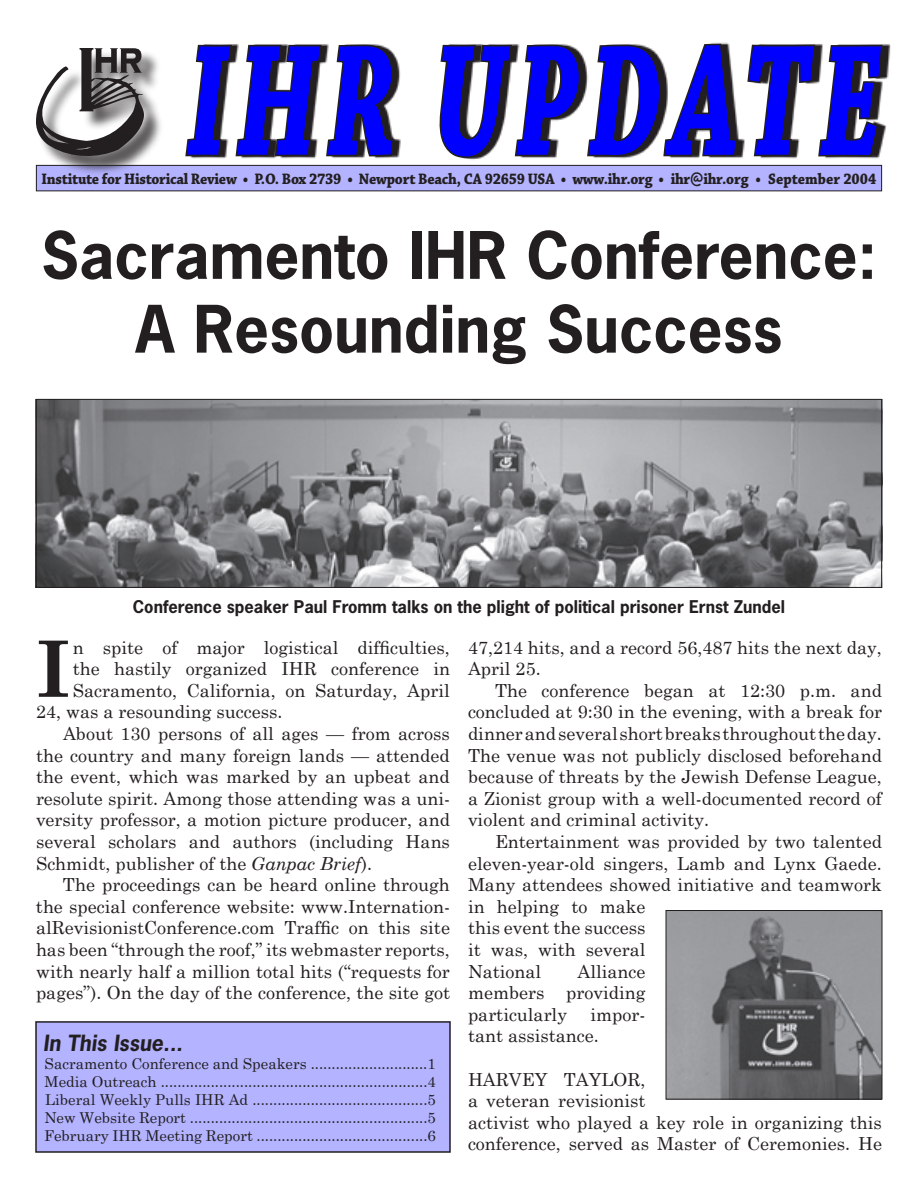
<style>
.page{position:relative;width:918px;height:1188px;background:#fff}
.page>*{position:absolute;margin:0;border:0;box-sizing:border-box;transform-origin:0 0}
.t1{font:italic 700 166.8px "Chaparral Pro";letter-spacing:.09em;color:#00f;scale:.65 1}
.t2{font:700 77.85px "Century Schoolbook";color:#231f20}
.t3{font:700 61.5px/73.8px "News Gothic Std";color:#231f20;text-align:center}
.t4{font:italic 700 21px "News Gothic Std";color:#231f20}
.t5{font:18px/21.6px "Century Schoolbook";color:#231f20}
.t6{font:700 16.5px "News Gothic Std";color:#231f20}
.t7{font:700 15.9px "Chaparral Pro";letter-spacing:-.02em;color:#231f20;scale:.92 1}
.t8{font:15px/18px "Century Schoolbook";color:#231f20;text-align:justify}
.s1{font-family:"Comic Sans MS";font-weight:400}
.s2{font-style:italic}
</style>
<div class="page">
<div style="left:36px;top:165px;width:846px;height:26px;background:#b3b3ff"></div>
<div style="left:37px;top:49px;width:127px;height:127px;background:#231f20;opacity:.75"></div>
<svg style="left:36px;top:48px;width:108px;height:108px"></svg>
<div style="left:36px;top:165px;width:846px;height:26px;border:1px solid #231f20"></div>
<div style="left:36px;top:1022px;width:414px;height:130px;background:#b3b3ff"></div>
<svg style="left:148px;top:44px;width:743px;height:148px"></svg>
<svg style="left:184px;top:44px;width:211px;height:114px"></svg>
<svg style="left:439px;top:42px;width:300px;height:117px"></svg>
<svg style="left:746px;top:44px;width:138px;height:114px"></svg>
<img style="left:38px;top:401px;width:842px;height:185px">
<div style="left:36px;top:399px;width:846px;height:189px;border:1px solid #231f20"></div>
<div style="left:35px;top:1021px;width:416px;height:132px;border:2px solid #231f20"></div>
<img style="left:668px;top:912px;width:212px;height:186px">
<div style="left:666px;top:910px;width:216px;height:190px;border:1px solid #231f20"></div>
<h1 class="t1" style="left:188px;top:4px;width:1069px">IHR UPDATE</h1>
<p class="t7" style="left:42px;top:170px;width:909px">Institute for Historical Review • P.O. Box 2739 • Newport Beach, CA 92659 USA • www.ihr.org • ihr<span class="s1">@</span>ihr.org • September 2004</p>
<h3 class="t3" style="left:41px;top:218px;width:837px">Sacramento IHR Conference:<br>A Resounding Success</h3>
<p class="t6" style="left:133px;top:596px;width:654px">Conference speaker Paul Fromm talks on the plight of political prisoner Ernst Zundel</p>
<h2 class="t2" style="left:36px;top:621px;width:36px">I</h2>
<p class="t5" style="left:73px;top:636px;width:379px">n spite of major logistical difficulties,</p>
<p class="t5" style="left:73px;top:658px;width:379px">the hastily organized IHR conference in</p>
<p class="t5" style="left:73px;top:679px;width:379px">Sacramento, California, on Saturday, April</p>
<p class="t5" style="left:36px;top:701px;width:248px">24, was a resounding success.</p>
<p class="t5" style="left:63px;top:723px;width:388px">About 130 persons of all ages — from across</p>
<p class="t5" style="left:36px;top:744px;width:415px">the country and many foreign lands — attended</p>
<p class="t5" style="left:36px;top:766px;width:415px">the event, which was marked by an upbeat and</p>
<p class="t5" style="left:36px;top:787px;width:415px">resolute spirit. Among those attending was a uni-</p>
<p class="t5" style="left:36px;top:809px;width:415px">versity professor, a motion picture producer, and</p>
<p class="t5" style="left:36px;top:831px;width:415px">several scholars and authors (including Hans</p>
<p class="t5" style="left:36px;top:852px;width:338px">Schmidt, publisher of the <span class="s2">Ganpac Brief</span>).</p>
<p class="t5" style="left:63px;top:874px;width:388px">The proceedings can be heard online through</p>
<p class="t5" style="left:36px;top:895px;width:415px">the special conference website: www.Internation-</p>
<p class="t5" style="left:36px;top:917px;width:415px">alRevisionistConference.com Traffic on this site</p>
<p class="t5" style="left:36px;top:939px;width:415px">has been “through the roof,” its webmaster reports,</p>
<p class="t5" style="left:36px;top:960px;width:415px">with nearly half a million total hits (“requests for</p>
<p class="t5" style="left:36px;top:982px;width:416px">pages”). On the day of the conference, the site got</p>
<p class="t4" style="left:43px;top:1029px;width:141px">In This Issue...</p>
<p class="t8" style="left:44px;top:1055px;width:393px">Sacramento Conference and Speakers ............................1<br>Media Outreach ................................................................4<br>Liberal Weekly Pulls IHR Ad ..........................................5<br>New Website Report .........................................................5<br>February IHR Meeting Report .........................................6</p>
<p class="t5" style="left:468px;top:636px;width:415px">47,214 hits, and a record 56,487 hits the next day,<br>April 25.</p>
<p class="t5" style="left:468px;top:679px;width:415px;text-align:justify;text-indent:27px">The conference began at 12:30 p.m. and concluded at 9:30 in the evening, with a break for dinner and several short breaks throughout the day.<br>The venue was not publicly disclosed beforehand because of threats by the Jewish Defense League, a Zionist group with a well-documented record of violent and criminal activity.</p>
<p class="t5" style="left:468px;top:831px;width:415px;text-indent:27px">Entertainment was provided by two talented eleven-year-old singers, Lamb and Lynx Gaede.<br>Many attendees showed initiative and teamwork in helping to make<br>this event the success<br>it was, with several<br>National</p>
<p class="t5" style="left:468px;top:960px;width:179px;text-align:justify;text-indent:109px">Alliance members providing particularly</p>
<p class="t5" style="left:468px;top:1003px;width:179px;text-indent:122px">impor&shy;tant assistance.</p>
<p class="t5" style="left:468px;top:1068px;width:416px">HARVEY TAYLOR,<br>a veteran revisionist<br>activist who played a key role in organizing this conference, served as Master of Ceremonies. He</p>
</div>
